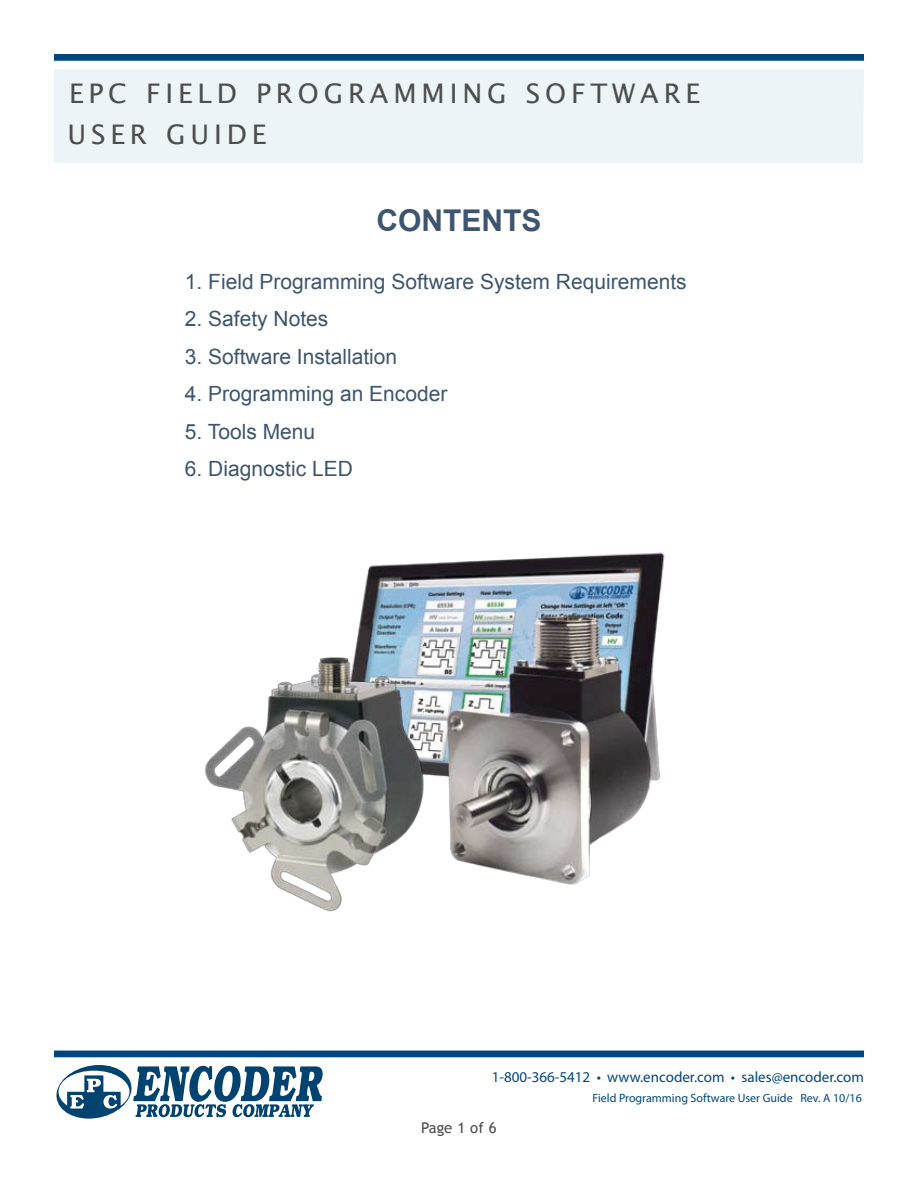
<style>
.page{position:relative;width:918px;height:1188px;background:#fff}
.page>*{position:absolute;margin:0;border:0;box-sizing:border-box;transform-origin:0 0}
.t1{font:700 30px "Arial";color:#3d556e}
.t2{font:27px/40.5px "Lucida Sans Unicode";letter-spacing:.18em;color:#4d4d4f}
.t3{font:21px "Arial";color:#3d556e}
.t4{font:15px "Myriad Pro";color:#00467f}
.t5{font:15px "Trebuchet MS";color:#4d4d4f}
.t6{font:12px "Myriad Pro";color:#00467f}
</style>
<div class="page">
<div style="left:54px;top:69px;width:810px;height:94px;background:#ecf4f7"></div>
<div style="left:54px;top:54px;width:810px;height:7px;background:#00467f"></div>
<div style="left:54px;top:1051px;width:810px;height:6px;background:#00467f"></div>
<svg style="left:56px;top:1065px;width:267px;height:54px"></svg>
<img style="left:356px;top:552px;width:309px;height:333px">
<img style="left:204px;top:644px;width:255px;height:268px">
<p class="t2" style="left:68px;top:74px;width:614px">EPC FIE LD PROGRAMMING SOF TWARE<br>USER</p>
<p class="t2" style="left:166px;top:114px;width:99px">GU IDE</p>
<h1 class="t1" style="left:376px;top:200px;width:166px">CONTENTS</h1>
<p class="t3" style="left:185px;top:268px;width:503px">1. Field Programming Software System Requirements</p>
<p class="t3" style="left:185px;top:305px;width:145px">2. Safety Notes</p>
<p class="t3" style="left:185px;top:343px;width:214px">3. Software Installation</p>
<p class="t3" style="left:185px;top:380px;width:264px">4. Programming an Encoder</p>
<p class="t3" style="left:185px;top:418px;width:132px">5. Tools Menu</p>
<p class="t3" style="left:185px;top:455px;width:170px">6. Diagnostic LED</p>
<p class="t4" style="left:492px;top:1068px;width:374px">1-800-366-5412 • www.encoder.com • sales@encoder.com</p>
<p class="t6" style="left:593px;top:1091px;width:271px">Field Programming Software User Guide Rev. A 10/16</p>
<p class="t5" style="left:421px;top:1119px;width:77px">Page 1 of 6</p>
</div>
